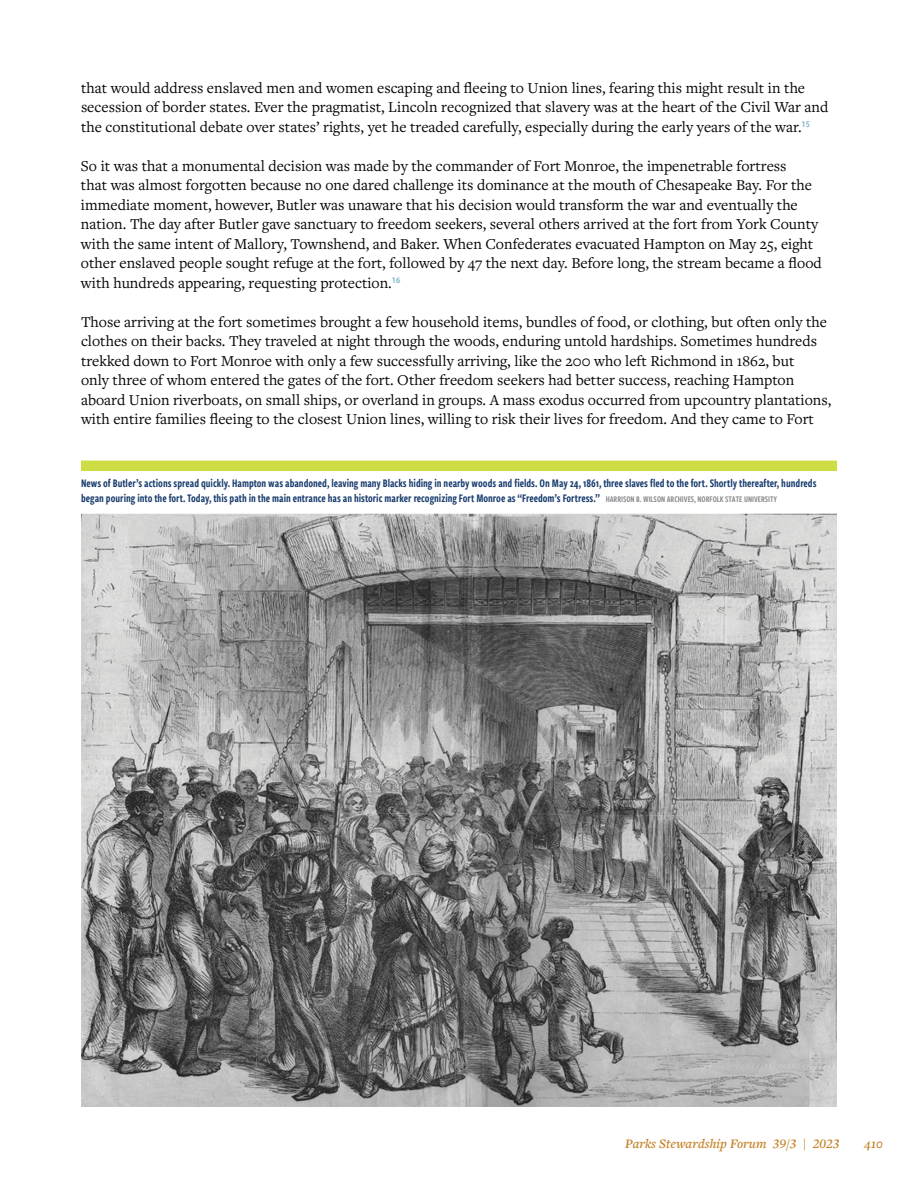
<style>
.page{position:relative;width:918px;height:1188px;background:#fff}
.page>*{position:absolute;margin:0;border:0;box-sizing:border-box;transform-origin:0 0}
.t1{font:15.75px/19.5px "Freight Text Pro";color:#040503}
.t2{font:italic 600 13.5px "Freight Text Pro";color:#c4842a}
.t3{font:12px/15px "Freight Sans Cmp Pro Semi";color:#183c6e}
.s1{font-size:9px;color:#898b8e}
</style>
<div class="page">
<img style="left:81px;top:514px;width:756px;height:593px">
<div style="left:81px;top:461px;width:756px;height:10px;background:#cedd44"></div>
<p class="t1" style="left:81px;top:78px;width:749px">that would address enslaved men and women escaping and fleeing to Union lines, fearing this might result in the secession of border states. Ever the pragmatist, Lincoln recognized that slavery was at the heart of the Civil War and the constitutional debate over states’ rights, yet he treaded carefully, especially during the early years of the war.<sup>15</sup></p>
<p class="t1" style="left:81px;top:156px;width:742px">So it was that a monumental decision was made by the commander of Fort Monroe, the impenetrable fortress<br>that was almost forgotten because no one dared challenge its dominance at the mouth of Chesapeake Bay. For the immediate moment, however, Butler was unaware that his decision would transform the war and eventually the nation. The day after Butler gave sanctuary to freedom seekers, several others arrived at the fort from York County with the same intent of Mallory, Townshend, and Baker. When Confederates evacuated Hampton on May 25, eight other enslaved people sought refuge at the fort, followed by 47 the next day. Before long, the stream became a flood with hundreds appearing, requesting protection.<sup>16</sup></p>
<p class="t1" style="left:81px;top:312px;width:752px">Those arriving at the fort sometimes brought a few household items, bundles of food, or clothing, but often only the clothes on their backs. They traveled at night through the woods, enduring untold hardships. Sometimes hundreds trekked down to Fort Monroe with only a few successfully arriving, like the 200 who left Richmond in 1862, but<br>only three of whom entered the gates of the fort. Other freedom seekers had better success, reaching Hampton aboard Union riverboats, on small ships, or overland in groups. A mass exodus occurred from upcountry plantations, with entire families fleeing to the closest Union lines, willing to risk their lives for freedom. And they came to Fort</p>
<p class="t3" style="left:81px;top:475px;width:737px">News of Butler’s actions spread quickly. Hampton was abandoned, leaving many Blacks hiding in nearby woods and fields. On May 24, 1861, three slaves fled to the fort. Shortly thereafter, hundreds began pouring into the fort. Today, this path in the main entrance has an historic marker recognizing Fort Monroe as “Freedom’s Fortress.” <span class="s1">HARRISON B. WILSON ARCHIVES, NORFOLK STATE UNIVERSITY</span></p>
<p class="t2" style="left:625px;top:1134px;width:216px">Parks Stewardship Forum 39/3 | 2023</p>
<p class="t2" style="left:864px;top:1134px;width:20px">410</p>
</div>
